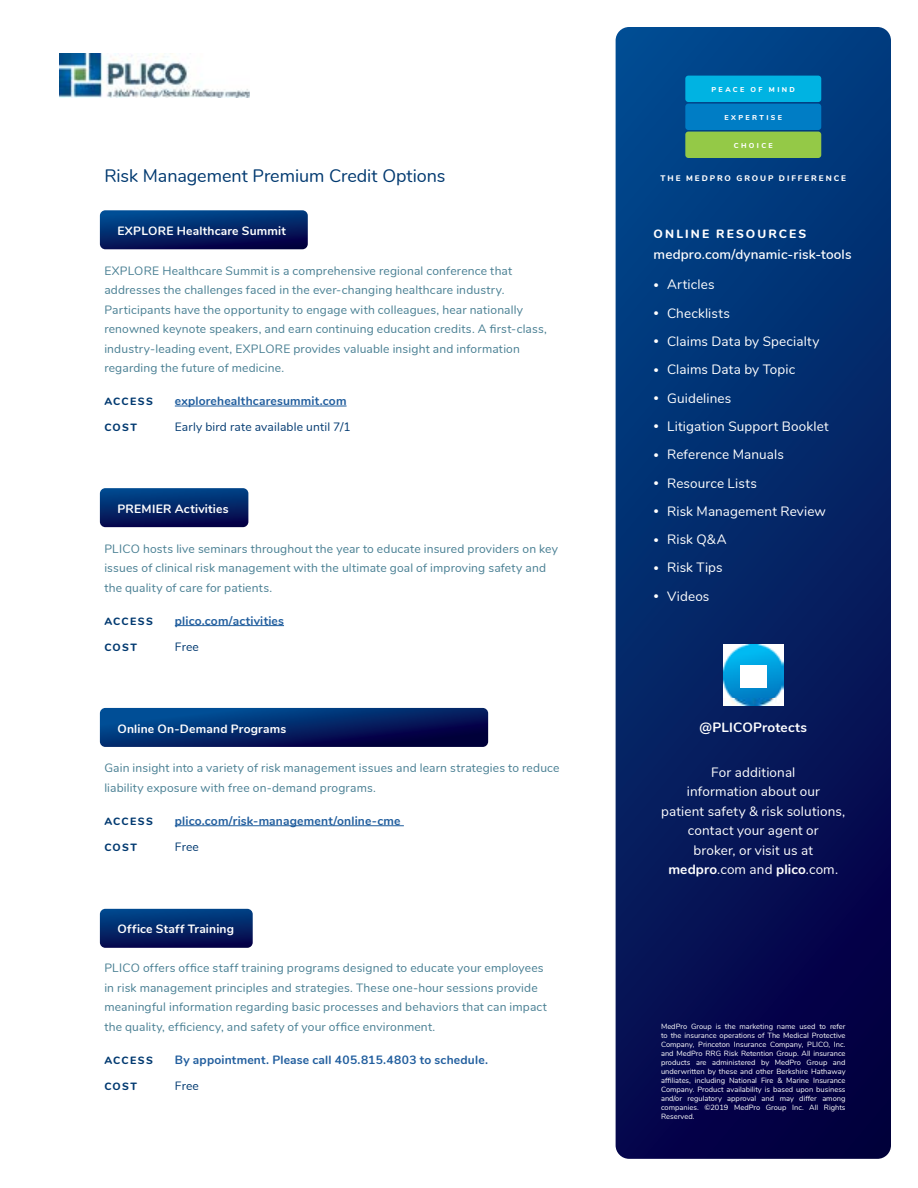
<style>
.page{position:relative;width:918px;height:1188px;background:#fff}
.page>*{position:absolute;margin:0;border:0;box-sizing:border-box;transform-origin:0 0}
.t1{font:18px "Nunito";letter-spacing:-.005em;color:#003970}
.t2{font:13.5px/19.5px "Nunito";letter-spacing:.01em;color:#fff;text-align:center}
.t3{font:600 13.5px "Nunito";letter-spacing:.01em;color:#fff}
.t4{font:700 13.5px "Nunito";letter-spacing:.015em;color:#fff}
.t5{font:12px/19.5px "Nunito";letter-spacing:.015em;color:#477e92}
.t6{font:700 12px "Nunito";letter-spacing:.015em;color:#215e9e}
.t7{font:700 12px "Nunito";letter-spacing:.015em;color:#fff}
.t8{font:12px "Nunito";letter-spacing:.015em;color:#003970}
.t9{font:800 12px "Nunito";letter-spacing:.18em;color:#fff}
.t10{font:800 10.5px "Nunito";letter-spacing:.125em;color:#003970}
.t11{font:800 8.1px "Nunito";letter-spacing:.24em;color:#fff}
.t12{font:7.5px/9px "Nunito";color:#fff;text-align:justify}
.t13{font:800 7.05px "Nunito";letter-spacing:.34em;color:#fff}
.s1{font-size:10.5px}
.s2{font-weight:700}
</style>
<div class="page">
<svg style="left:100px;top:708px;width:388px;height:39px;background:#032669"></svg>
<svg style="left:100px;top:909px;width:153px;height:39px;background:#05276a"></svg>
<svg style="left:100px;top:488px;width:148px;height:39px;background:#042769"></svg>
<svg style="left:100px;top:210px;width:208px;height:39px;background:#05286a"></svg>
<img style="left:59px;top:53px;width:191px;height:44px">
<svg style="left:616px;top:27px;width:275px;height:1132px;background:#032164"></svg>
<div style="left:685px;top:76px;width:136px;height:26px;background:#00b3e2;border-radius:3px"></div>
<div style="left:685px;top:104px;width:136px;height:26px;background:#007dc5;border-radius:3px"></div>
<div style="left:685px;top:132px;width:136px;height:26px;background:#94c947;border-radius:3px"></div>
<img style="left:723px;top:645px;width:61px;height:60px">
<img style="left:740px;top:666px;width:27px;height:21px">
<hr style="left:175px;top:406px;width:172px;height:1px;background:#215e9e">
<hr style="left:175px;top:625px;width:109px;height:1px;background:#215e9e">
<hr style="left:175px;top:825px;width:229px;height:1px;background:#215e9e">
<p class="t13" style="left:712px;top:84px;width:85px">PEACE OF MIND</p>
<p class="t13" style="left:724px;top:112px;width:59px">EXPERTISE</p>
<p class="t13" style="left:734px;top:140px;width:41px">CHOICE</p>
<h1 class="t1" style="left:104px;top:163px;width:343px">Risk Management Premium Credit Options</h1>
<p class="t11" style="left:661px;top:172px;width:187px">THE MEDPRO GROUP DIFFERENCE</p>
<p class="t7" style="left:117px;top:222px;width:170px">EXPLORE Healthcare Summit</p>
<p class="t5" style="left:104px;top:260px;width:444px">EXPLORE Healthcare Summit is a comprehensive regional conference that addresses the challenges faced in the ever-changing healthcare industry.<br>Participants have the opportunity to engage with colleagues, hear nationally renowned keynote speakers, and earn continuing education credits. A first-class, industry-leading event, EXPLORE provides valuable insight and information regarding the future of medicine.</p>
<p class="t10" style="left:104px;top:394px;width:50px">ACCESS</p>
<p class="t6" style="left:175px;top:392px;width:173px">explorehealthcaresummit.com</p>
<p class="t10" style="left:104px;top:420px;width:34px">COST</p>
<p class="t8" style="left:175px;top:418px;width:177px">Early bird rate available until 7/1</p>
<p class="t7" style="left:117px;top:500px;width:113px">PREMIER Activities</p>
<p class="t5" style="left:104px;top:538px;width:455px">PLICO hosts live seminars throughout the year to educate insured providers on key issues of clinical risk management with the ultimate goal of improving safety and the quality of care for patients.</p>
<p class="t10" style="left:104px;top:613px;width:50px">ACCESS</p>
<p class="t6" style="left:175px;top:612px;width:111px">plico.com/activities</p>
<p class="t10" style="left:104px;top:640px;width:34px">COST</p>
<p class="t8" style="left:175px;top:638px;width:26px">Free</p>
<p class="t7" style="left:117px;top:720px;width:171px">Online On-Demand Programs</p>
<p class="t5" style="left:104px;top:758px;width:457px">Gain insight into a variety of risk management issues and learn strategies to reduce liability exposure with free on-demand programs.</p>
<p class="t10" style="left:104px;top:813px;width:50px">ACCESS</p>
<p class="t6" style="left:175px;top:812px;width:227px">plico.com/risk-management/online-cme</p>
<p class="t10" style="left:104px;top:840px;width:34px">COST</p>
<p class="t8" style="left:175px;top:838px;width:26px">Free</p>
<p class="t7" style="left:117px;top:920px;width:118px">Office Staff Training</p>
<p class="t5" style="left:104px;top:958px;width:444px">PLICO offers office staff training programs designed to educate your employees in risk management principles and strategies. These one-hour sessions provide meaningful information regarding basic processes and behaviors that can impact the quality, efficiency, and safety of your office environment.</p>
<p class="t10" style="left:104px;top:1053px;width:50px">ACCESS</p>
<p class="t6" style="left:175px;top:1051px;width:315px">By appointment. Please call 405.815.4803 to schedule.</p>
<p class="t10" style="left:104px;top:1079px;width:34px">COST</p>
<p class="t8" style="left:175px;top:1077px;width:26px">Free</p>
<p class="t9" style="left:654px;top:225px;width:154px">ONLINE RESOURCES</p>
<p class="t3" style="left:654px;top:245px;width:199px">medpro.com/dynamic-risk-tools</p>
<p class="t2" style="left:654px;top:274px;width:62px"><span class="s1">•</span> Articles</p>
<p class="t2" style="left:654px;top:302px;width:78px"><span class="s1">•</span> Checklists</p>
<p class="t2" style="left:654px;top:331px;width:167px"><span class="s1">•</span> Claims Data by Specialty</p>
<p class="t2" style="left:654px;top:359px;width:143px"><span class="s1">•</span> Claims Data by Topic</p>
<p class="t2" style="left:654px;top:387px;width:79px"><span class="s1">•</span> Guidelines</p>
<p class="t2" style="left:654px;top:416px;width:177px"><span class="s1">•</span> Litigation Support Booklet</p>
<p class="t2" style="left:654px;top:444px;width:132px"><span class="s1">•</span> Reference Manuals</p>
<p class="t2" style="left:654px;top:472px;width:105px"><span class="s1">•</span> Resource Lists</p>
<p class="t2" style="left:654px;top:501px;width:174px"><span class="s1">•</span> Risk Management Review</p>
<p class="t2" style="left:654px;top:529px;width:74px"><span class="s1">•</span> Risk Q&amp;A</p>
<p class="t2" style="left:654px;top:557px;width:71px"><span class="s1">•</span> Risk Tips</p>
<p class="t2" style="left:654px;top:586px;width:57px"><span class="s1">•</span> Videos</p>
<p class="t4" style="left:699px;top:717px;width:109px">@PLICOProtects</p>
<p class="t2" style="left:661px;top:761px;width:186px">For additional<br>information about our<br>patient safety &amp; risk solutions, contact your agent or<br>broker, or visit us at <span class="s2">medpro</span>.com and <span class="s2">plico</span>.com.</p>
<p class="t12" style="left:661px;top:1022px;width:186px">MedPro Group is the marketing name used to refer to the insurance operations of The Medical Protective Company, Princeton Insurance Company, PLICO, Inc. and MedPro RRG Risk Retention Group. All insurance products are administered by MedPro Group and underwritten by these and other Berkshire Hathaway affiliates, including National Fire &amp; Marine Insurance Company. Product availability is based upon business and/or regulatory approval and may differ among companies. ©2019 MedPro Group Inc. All Rights Reserved.</p>
</div>
